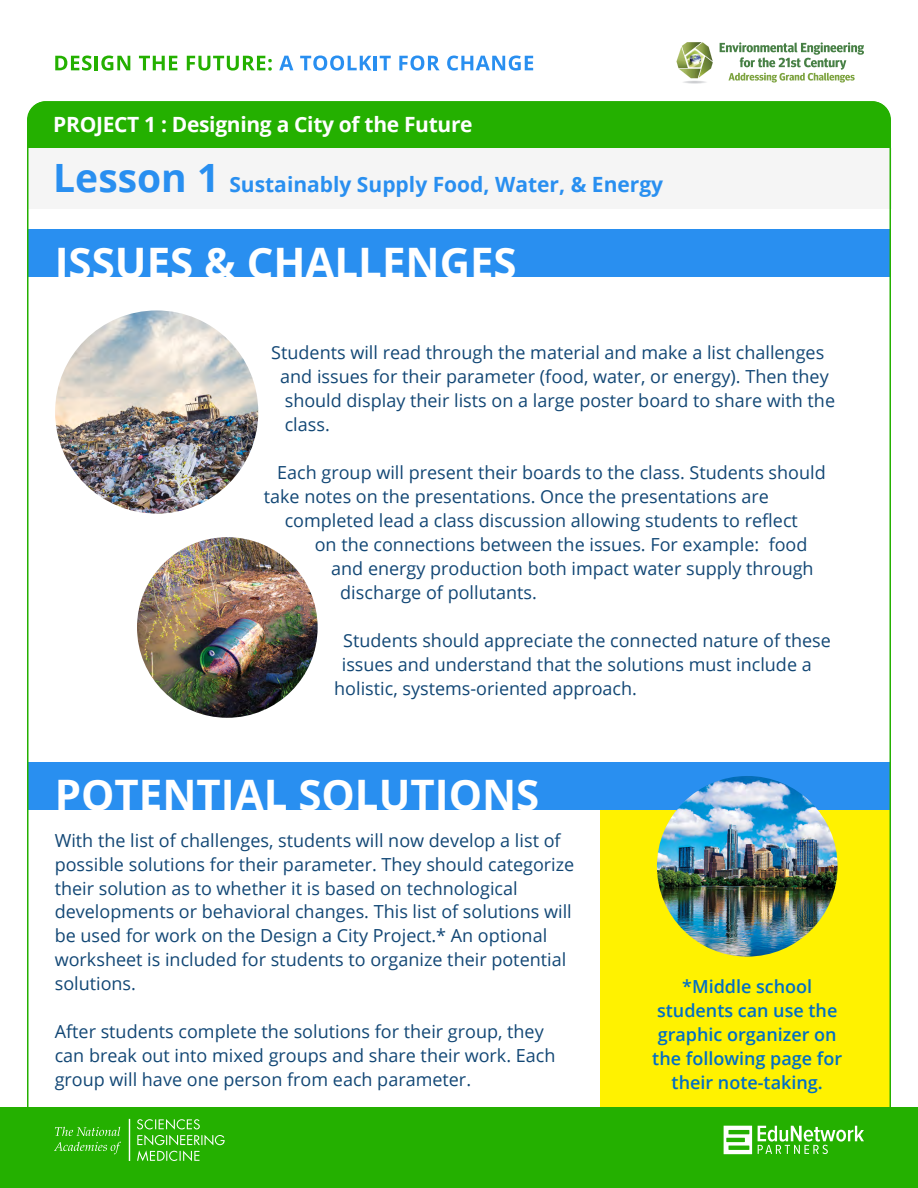
<style>
.page{position:relative;width:918px;height:1188px;background:#fff}
.page>*{position:absolute;margin:0;border:0;box-sizing:border-box;transform-origin:0 0}
.t1{font:700 42px "Open Sans";color:#fff}
.t2{font:700 21px "Open Sans";color:#298ff0}
.t3{font:700 21px "Open Sans";letter-spacing:-.015em;color:#fff}
.t4{font:18px/24px "Open Sans";color:#124775}
.t5{font:600 18px/24px "Open Sans";color:#006ec6;text-align:center}
.s1{font-size:39px}
</style>
<div class="page">
<svg style="left:676px;top:42px;width:37px;height:36px"></svg>
<img style="left:686px;top:49px;width:18px;height:18px">
<svg style="left:720px;top:42px;width:144px;height:41px"></svg>
<svg style="left:55px;top:56px;width:37px;height:15px"></svg>
<hr style="left:95px;top:56px;width:3px;height:14px;background:#24b000">
<svg style="left:101px;top:56px;width:29px;height:15px"></svg>
<svg style="left:139px;top:56px;width:38px;height:14px"></svg>
<svg style="left:187px;top:56px;width:85px;height:15px"></svg>
<svg style="left:279px;top:56px;width:14px;height:14px"></svg>
<svg style="left:300px;top:55px;width:71px;height:16px"></svg>
<hr style="left:374px;top:56px;width:3px;height:14px;background:#298ff0">
<svg style="left:380px;top:56px;width:11px;height:14px"></svg>
<svg style="left:399px;top:55px;width:41px;height:16px"></svg>
<svg style="left:447px;top:56px;width:86px;height:15px"></svg>
<div style="left:601px;top:796px;width:290px;height:321px;background:#fff200"></div>
<div style="left:27px;top:230px;width:864px;height:47px;background:#298ff0"></div>
<div style="left:27px;top:762px;width:864px;height:48px;background:#298ff0"></div>
<div style="left:28px;top:101px;width:862px;height:81px;background:#24b000;border-radius:18px"></div>
<div style="left:28px;top:148px;width:864px;height:61px;background:#f5f5f5"></div>
<img style="left:55px;top:310px;width:203px;height:204px;border-radius:102px">
<img style="left:137px;top:537px;width:181px;height:181px;border-radius:90px">
<img style="left:657px;top:776px;width:181px;height:181px;border-radius:90px">
<div style="left:0;top:1107px;width:918px;height:81px;background:#24b000"></div>
<svg style="left:758px;top:1126px;width:106px;height:28px"></svg>
<svg style="left:724px;top:1126px;width:28px;height:28px"></svg>
<svg style="left:54px;top:1142px;width:67px;height:12px"></svg>
<svg style="left:55px;top:1127px;width:65px;height:9px"></svg>
<svg style="left:137px;top:1119px;width:88px;height:42px"></svg>
<hr style="left:129px;top:1119px;width:1px;height:42px;background:#fff">
<p class="t3" style="left:53px;top:110px;width:421px">PROJECT 1 : Designing a City of the Future</p>
<p class="t2" style="left:53px;top:169px;width:612px"><span class="s1">Lesson 1</span> Sustainably Supply Food, Water, &amp; Energy</p>
<h1 class="t1" style="left:55px;top:233px;width:464px">ISSUES &amp; CHALLENGES</h1>
<p class="t4" style="left:280px;top:340px;width:556px;text-indent:-9px">Students will read through the material and make a list challenges and issues for their parameter (food, water, or energy). Then they should display their lists on a large poster board to share with the class.</p>
<p class="t4" style="left:277px;top:460px;width:550px">Each group will present their boards to the class. Students should</p>
<p class="t4" style="left:264px;top:484px;width:507px">take notes on the presentations. Once the presentations are</p>
<p class="t4" style="left:285px;top:508px;width:515px">completed lead a class discussion allowing students to reflect</p>
<p class="t4" style="left:315px;top:532px;width:494px">on the connections between the issues. For example: food</p>
<p class="t4" style="left:331px;top:556px;width:484px">and energy production both impact water supply through</p>
<p class="t4" style="left:340px;top:580px;width:198px">discharge of pollutants.</p>
<p class="t4" style="left:343px;top:628px;width:489px">Students should appreciate the connected nature of these</p>
<p class="t4" style="left:342px;top:652px;width:472px">issues and understand that the solutions must include a</p>
<p class="t4" style="left:334px;top:676px;width:304px">holistic, systems-oriented approach.</p>
<h1 class="t1" style="left:55px;top:766px;width:486px">POTENTIAL SOLUTIONS</h1>
<p class="t4" style="left:55px;top:828px;width:521px">With the list of challenges, students will now develop a list of possible solutions for their parameter. They should categorize their solution as to whether it is based on technological developments or behavioral changes. This list of solutions will be used for work on the Design a City Project.* An optional worksheet is included for students to organize their potential solutions.</p>
<p class="t4" style="left:55px;top:1019px;width:502px">After students complete the solutions for their group, they can break out into mixed groups and share their work. Each group will have one person from each parameter.</p>
<p class="t5" style="left:652px;top:974px;width:191px">*Middle school students can use the graphic organizer on the following page for their note-taking.</p>
</div>
